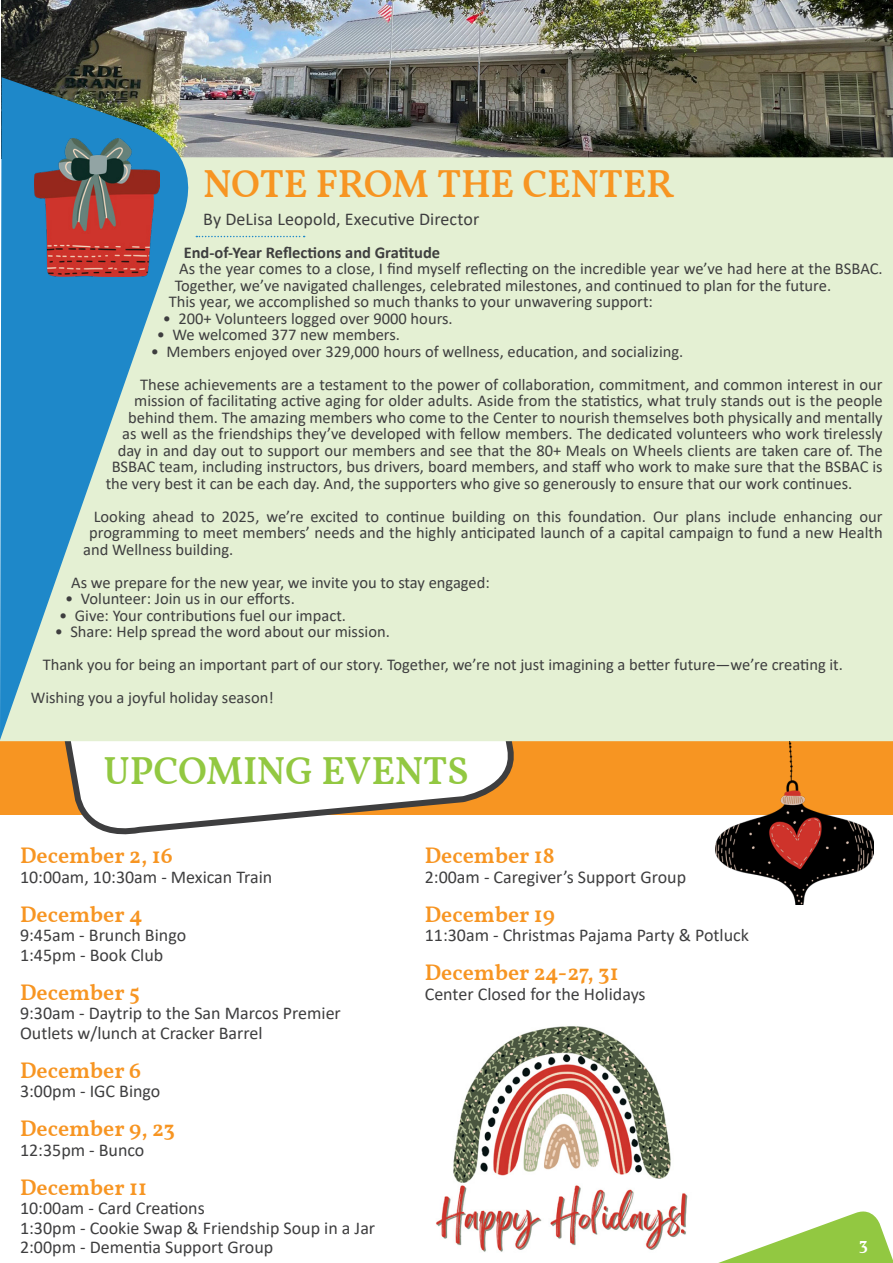
<style>
.page{position:relative;width:893px;height:1263px;background:#fff}
.page>*{position:absolute;margin:0;border:0;box-sizing:border-box;transform-origin:0 0}
.body_text_left{font:600 39px "Vollkorn";letter-spacing:-.015em;color:#f79522}
.body_text_left-2{font:600 39px "Vollkorn";letter-spacing:-.01em;color:#92c841}
.Body_Text{font:600 22.5px "Vollkorn";color:#f79522}
.Body_Text-2{font:18px/19.5px "Calibri";color:#3e3e3f}
.body_text_left-3{font:18px "Calibri";color:#3e3e3f}
.body_text_right{font:600 18px "Vollkorn";color:#fff}
.Body_Text-3{font:16.5px/16.5px "Calibri";color:#3e3e3f}
.Body_Text-4{font:700 16.5px "Calibri";color:#3e3e3f}
</style>
<div class="page">
<img style="left:2px;top:0;width:891px;height:157px">
<svg style="left:718px;top:1211px;width:175px;height:52px"></svg>
<div style="left:0;top:729px;width:893px;height:86px;background:#f79522"></div>
<svg style="left:57px;top:741px;width:460px;height:94px"></svg>
<div style="left:0;top:157px;width:893px;height:584px;background:#e4f0d3"></div>
<svg style="left:0;top:77px;width:206px;height:663px;background:#8abcc7"></svg>
<svg style="left:196px;top:236px;width:109px;height:1px"></svg>
<img style="left:436px;top:1026px;width:252px;height:226px">
<img style="left:34px;top:139px;width:125px;height:137px">
<img style="left:716px;top:741px;width:157px;height:164px">
<p class="body_text_left" style="left:203px;top:154px;width:471px">NOTE FROM THE CENTER</p>
<p class="body_text_left-3" style="left:203px;top:207px;width:278px">By DeLisa Leopold, Executive Director</p>
<p class="Body_Text-4" style="left:184px;top:240px;width:258px">End-of-Year Reflections and Gratitude</p>
<p class="Body_Text-3" style="left:175px;top:260px;width:709px">As the year comes to a close, I find myself reflecting on the incredible year we’ve had here at the BSBAC.<br>Together, we’ve navigated challenges, celebrated milestones, and continued to plan for the future.</p>
<p class="Body_Text-3" style="left:169px;top:293px;width:486px">This year, we accomplished so much thanks to your unwavering support:</p>
<p class="Body_Text-3" style="left:163px;top:309px;width:292px">• 200+ Volunteers logged over 9000 hours.</p>
<p class="Body_Text-3" style="left:157px;top:326px;width:245px">• We welcomed 377 new members.</p>
<p class="Body_Text-3" style="left:151px;top:342px;width:534px">• Members enjoyed over 329,000 hours of wellness, education, and socializing.</p>
<p class="Body_Text-3" style="left:140px;top:375px;width:744px">These achievements are a testament to the power of collaboration, commitment, and common interest in our</p>
<p class="Body_Text-3" style="left:134px;top:392px;width:750px">mission of facilitating active aging for older adults. Aside from the statistics, what truly stands out is the people</p>
<p class="Body_Text-3" style="left:128px;top:408px;width:756px">behind them. The amazing members who come to the Center to nourish themselves both physically and mentally</p>
<p class="Body_Text-3" style="left:122px;top:425px;width:762px">as well as the friendships they’ve developed with fellow members. The dedicated volunteers who work tirelessly</p>
<p class="Body_Text-3" style="left:118px;top:441px;width:766px">day in and day out to support our members and see that the 80+ Meals on Wheels clients are taken care of. The</p>
<p class="Body_Text-3" style="left:112px;top:458px;width:772px">BSBAC team, including instructors, bus drivers, board members, and staff who work to make sure that the BSBAC is</p>
<p class="Body_Text-3" style="left:106px;top:474px;width:748px">the very best it can be each day. And, the supporters who give so generously to ensure that our work continues.</p>
<p class="Body_Text-3" style="left:94px;top:507px;width:790px">Looking ahead to 2025, we’re excited to continue building on this foundation. Our plans include enhancing our</p>
<p class="Body_Text-3" style="left:89px;top:524px;width:795px">programming to meet members’ needs and the highly anticipated launch of a capital campaign to fund a new Health</p>
<p class="Body_Text-3" style="left:83px;top:540px;width:152px">and Wellness building.</p>
<p class="Body_Text-3" style="left:71px;top:573px;width:420px">As we prepare for the new year, we invite you to stay engaged:</p>
<p class="Body_Text-3" style="left:65px;top:590px;width:231px">• Volunteer: Join us in our efforts.</p>
<p class="Body_Text-3" style="left:59px;top:606px;width:288px">• Give: Your contributions fuel our impact.</p>
<p class="Body_Text-3" style="left:55px;top:623px;width:337px">• Share: Help spread the word about our mission.</p>
<p class="Body_Text-3" style="left:43px;top:656px;width:802px">Thank you for being an important part of our story. Together, we’re not just imagining a better future—we’re creating it.</p>
<p class="Body_Text-3" style="left:31px;top:689px;width:245px">Wishing you a joyful holiday season!</p>
<p class="body_text_left-2" style="left:104px;top:741px;width:367px">UPCOMING EVENTS</p>
<p class="Body_Text" style="left:20px;top:839px;width:154px">December 2, 16</p>
<p class="Body_Text-2" style="left:20px;top:867px;width:254px">10:00am, 10:30am - Mexican Train</p>
<p class="Body_Text" style="left:20px;top:897px;width:124px">December 4</p>
<p class="Body_Text-2" style="left:20px;top:925px;width:168px">9:45am - Brunch Bingo</p>
<p class="Body_Text-2" style="left:20px;top:945px;width:145px">1:45pm - Book Club</p>
<p class="Body_Text" style="left:20px;top:975px;width:121px">December 5</p>
<p class="Body_Text-2" style="left:20px;top:1003px;width:322px">9:30am - Daytrip to the San Marcos Premier<br>Outlets w/lunch at Cracker Barrel</p>
<p class="Body_Text" style="left:20px;top:1053px;width:123px">December 6</p>
<p class="Body_Text-2" style="left:20px;top:1081px;width:142px">3:00pm - IGC Bingo</p>
<p class="Body_Text" style="left:20px;top:1112px;width:156px">December 9, 23</p>
<p class="Body_Text-2" style="left:20px;top:1140px;width:126px">12:35pm - Bunco</p>
<p class="Body_Text" style="left:20px;top:1170px;width:128px">December 11</p>
<p class="Body_Text-2" style="left:20px;top:1198px;width:186px">10:00am - Card Creations</p>
<p class="Body_Text-2" style="left:20px;top:1218px;width:357px">1:30pm - Cookie Swap &amp; Friendship Soup in a Jar</p>
<p class="Body_Text-2" style="left:20px;top:1237px;width:255px">2:00pm - Dementia Support Group</p>
<p class="Body_Text" style="left:425px;top:839px;width:132px">December 18</p>
<p class="Body_Text-2" style="left:425px;top:867px;width:263px">2:00am - Caregiver’s Support Group</p>
<p class="Body_Text" style="left:425px;top:897px;width:132px">December 19</p>
<p class="Body_Text-2" style="left:425px;top:925px;width:326px">11:30am - Christmas Pajama Party &amp; Potluck</p>
<p class="Body_Text" style="left:425px;top:956px;width:195px">December 24-27, 31</p>
<p class="Body_Text-2" style="left:425px;top:984px;width:222px">Center Closed for the Holidays</p>
<p class="body_text_right" style="left:859px;top:1231px;width:11px">3</p>
</div>
